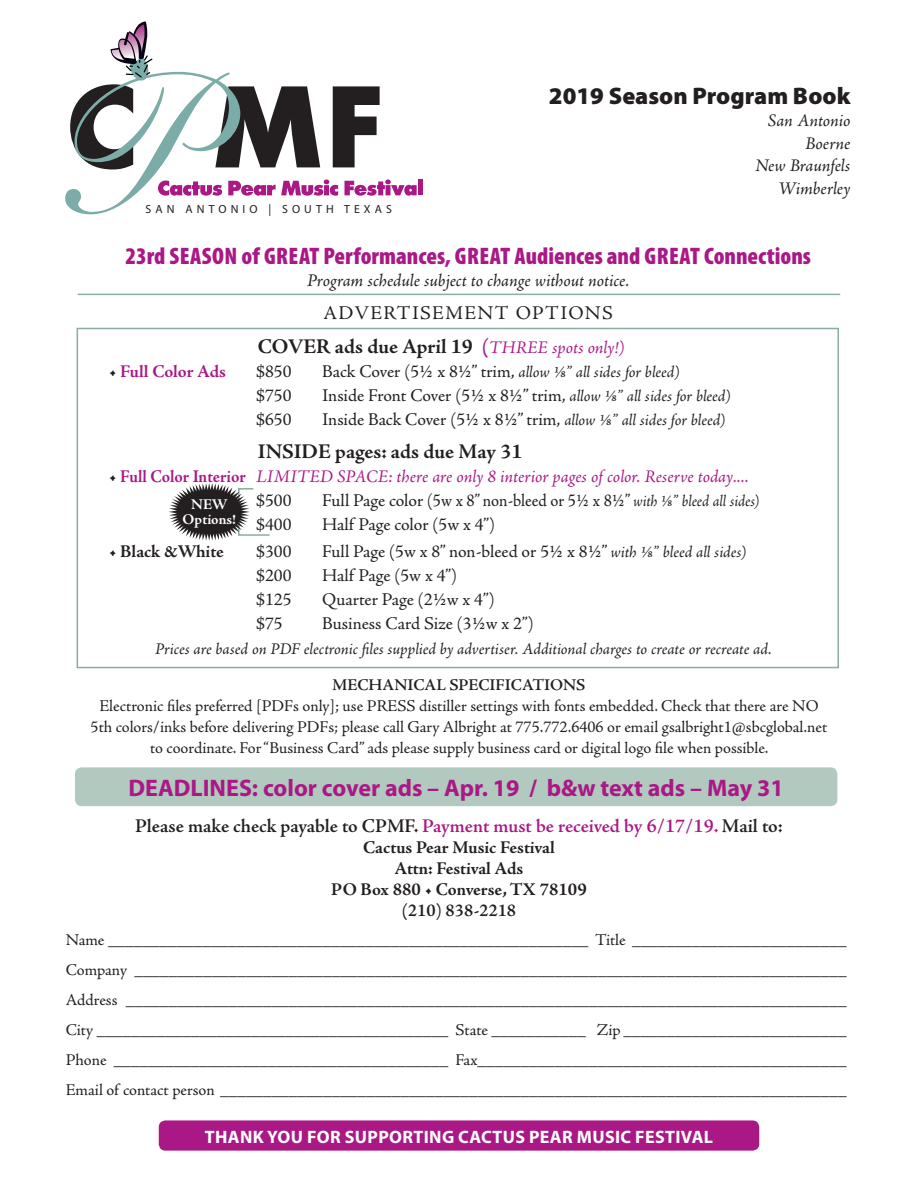
<style>
.page{position:relative;width:918px;height:1188px;background:#fff}
.page>*{position:absolute;margin:0;border:0;box-sizing:border-box;transform-origin:0 0}
.t1{font:900 condensed 24px "Myriad Pro";color:#aa1886}
.t2{font:700 24px "Myriad Pro";color:#aa1886}
.t3{font:900 24px "Myriad Pro";color:#231f20}
.t4{font:700 21px "Adobe Jenson Pro";letter-spacing:-.005em;color:#231f20}
.t5{font:600 19.5px "Adobe Jenson Pro";letter-spacing:-.005em;color:#231f20}
.t6{font:19.5px "Adobe Jenson Pro";letter-spacing:.07em;color:#231f20}
.t7{font:18px "Adobe Jenson Pro";color:#231f20}
.t8{font:italic 18px/24px "Adobe Jenson Pro";letter-spacing:-.005em;color:#aa1886}
.t9{font:italic 18px/22.5px "Adobe Jenson Pro";letter-spacing:-.005em;color:#231f20;text-align:right}
.t10{font:700 18px/21px "Adobe Jenson Pro";letter-spacing:-.005em;color:#231f20;text-align:center}
.t11{font:700 18px "Myriad Pro";letter-spacing:.02em;color:#fff}
.t12{font:700 18px "Adobe Jenson Pro";letter-spacing:-.005em;color:#aa1886}
.t13{font:600 18px "Adobe Jenson Pro";color:#231f20}
.t14{font:16.5px/30px "Adobe Jenson Pro";letter-spacing:-.005em;color:#231f20;text-align:center}
.t15{font:italic 16.5px "Adobe Jenson Pro";letter-spacing:-.005em;color:#231f20}
.t16{font:600 16.5px "Adobe Jenson Pro";color:#231f20}
.t17{font:700 15px/15px "Adobe Jenson Pro";color:#fff;text-align:center}
.t18{font:11.85px "Myriad";letter-spacing:.35em;color:#231f20}
.s1{color:#aa1886}
.s2{font-weight:400;font-style:italic;font-size:18px;color:#aa1886}
.s3{color:#231f20}
.s4{font-style:normal;font-size:18px}
.s5{font-style:italic;font-size:16.5px}
.s6{font-weight:700;font-style:normal;color:#231f20}
.s7{font-weight:700;font-style:normal}
.s8{font-style:normal;color:#231f20}
</style>
<div class="page">
<div style="left:159px;top:1120px;width:600px;height:31px;background:#aa1886;border-radius:7px"></div>
<hr style="left:78px;top:294px;width:762px;height:1px;background:#8baea1">
<div style="left:77px;top:328px;width:762px;height:340px;border:2px solid #8baea1"></div>
<div style="left:75px;top:767px;width:762px;height:39px;background:#b2c9c0;border-radius:7px"></div>
<div style="left:418px;top:179px;width:5px;height:16px;background:#aa1886"></div>
<svg style="left:65px;top:21px;width:352px;height:193px"></svg>
<svg style="left:169px;top:483px;width:101px;height:58px"></svg>
<p class="t18" style="left:146px;top:203px;width:248px">SAN ANTONIO | SOUTH TEXAS</p>
<h1 class="t3" style="left:549px;top:79px;width:303px">2019 Season Program Book</h1>
<p class="t9" style="left:755px;top:110px;width:97px">San Antonio<br>Boerne<br>New Braunfels<br>Wimberley</p>
<h1 class="t1" style="left:125px;top:241px;width:687px">23rd SEASON of GREAT Performances, GREAT Audiences and GREAT Connections</h1>
<p class="t9" style="left:307px;top:270px;width:324px">Program schedule subject to change without notice.</p>
<p class="t6" style="left:324px;top:301px;width:291px">ADVERTISEMENT OPTIONS</p>
<p class="t4" style="left:258px;top:334px;width:368px">COVER ads due April 19 <span class="s1">(</span><span class="s2">THREE spots only!)</span></p>
<p class="t12" style="left:109px;top:361px;width:118px"><span class="s3">•</span> Full Color Ads</p>
<p class="t7" style="left:256px;top:361px;width:37px">$850</p>
<p class="t15" style="left:322px;top:362px;width:359px"><span class="s4">Back Cover (51/2 x 81/2” trim,</span> allow 1/8” all sides for bleed)</p>
<p class="t7" style="left:256px;top:385px;width:37px">$750</p>
<p class="t7" style="left:322px;top:385px;width:410px">Inside Front Cover (51/2 x 81/2” trim, <span class="s5">allow 1/8” all sides for bleed)</span></p>
<p class="t7" style="left:256px;top:409px;width:37px">$650</p>
<p class="t7" style="left:322px;top:409px;width:405px">Inside Back Cover (51/2 x 81/2” trim, <span class="s5">allow 1/8” all sides for bleed)</span></p>
<p class="t4" style="left:258px;top:439px;width:266px">INSIDE pages: ads due May 31</p>
<p class="t8" style="left:256px;top:465px;width:494px;text-indent:-147px"><span class="s6">•</span> <span class="s7">Full Color Interior</span> LIMITED SPACE: there are only 8 interior pages of color. Reserve today.... <span class="s8">$500</span></p>
<p class="t7" style="left:322px;top:490px;width:439px">Full Page color (5w x 8” non-bleed or 51/2 x 81/2” <span class="s5">with 1/8” bleed all sides)</span></p>
<p class="t17" style="left:183px;top:497px;width:55px">NEW<br>Options!</p>
<p class="t7" style="left:256px;top:514px;width:37px">$400</p>
<p class="t7" style="left:322px;top:514px;width:175px">Half Page color (5w x 4”)</p>
<p class="t10" style="left:109px;top:541px;width:116px">• Black &amp;White</p>
<p class="t7" style="left:256px;top:541px;width:37px">$300</p>
<p class="t7" style="left:322px;top:541px;width:426px">Full Page (5w x 8” non-bleed or 51/2 x 81/2” <span class="s5">with 1/8” bleed all sides)</span></p>
<p class="t7" style="left:256px;top:565px;width:37px">$200</p>
<p class="t7" style="left:322px;top:565px;width:136px">Half Page (5w x 4”)</p>
<p class="t7" style="left:256px;top:589px;width:37px">$125</p>
<p class="t7" style="left:322px;top:589px;width:174px">Quarter Page (21/2w x 4”)</p>
<p class="t7" style="left:256px;top:613px;width:28px">$75</p>
<p class="t7" style="left:322px;top:613px;width:213px">Business Card Size (31/2w x 2”)</p>
<p class="t15" style="left:155px;top:640px;width:618px">Prices are based on PDF electronic files supplied by advertiser. Additional charges to create or recreate ad.</p>
<p class="t16" style="left:333px;top:675px;width:254px">MECHANICAL SPECIFICATIONS</p>
<p class="t14" style="left:91px;top:696px;width:738px;line-height:21px">Electronic files preferred [PDFs only]; use PRESS distiller settings with fonts embedded. Check that there are NO<br>5th colors/inks before delivering PDFs; please call Gary Albright at 775.772.6406 or email gsalbright1@sbcglobal.net to coordinate. For “Business Card” ads please supply business card or digital logo file when possible.</p>
<h1 class="t2" style="left:129px;top:772px;width:657px">DEADLINES: color cover ads – Apr. 19 / b&amp;w text ads – May 31</h1>
<p class="t5" style="left:135px;top:815px;width:649px">Please make check payable to CPMF. <span class="s1">Payment must be received by 6/17/19.</span> Mail to:</p>
<p class="t10" style="left:331px;top:837px;width:257px">Cactus Pear Music Festival<br>Attn: Festival Ads<br>PO Box 880 • Converse, TX 78109</p>
<p class="t13" style="left:402px;top:900px;width:116px">(210) 838-2218</p>
<p class="t14" style="left:66px;top:925px;width:782px;text-align:justify">Name ________________________________________________________ Title _________________________ Company ___________________________________________________________________________________ Address ____________________________________________________________________________________ City _________________________________________ State ___________ Zip __________________________ Phone _______________________________________ Fax___________________________________________ Email of contact person _________________________________________________________________________</p>
<p class="t11" style="left:205px;top:1125px;width:510px">THANK YOU FOR SUPPORTING CACTUS PEAR MUSIC FESTIVAL</p>
</div>
